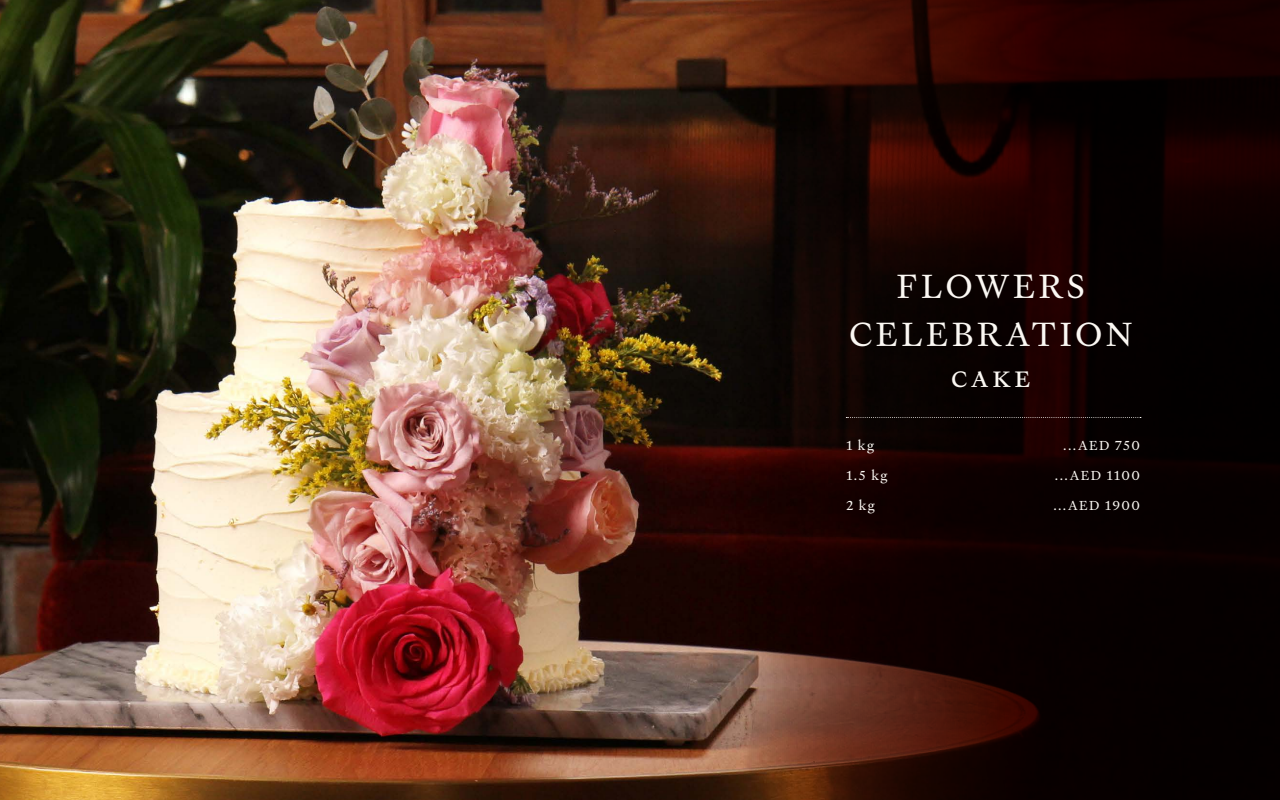
<style>
.page{position:relative;width:1280px;height:800px;background:#fff}
.page>*{position:absolute;margin:0;border:0;box-sizing:border-box;transform-origin:0 0}
.t1{font:36px/48px "Heldane Text";letter-spacing:.1em;color:#fbf8f3;text-align:center}
.t2{font:30px "Heldane Text";color:#fbf8f3}
.t3{font:14px "Heldane Text";letter-spacing:.1em;color:#fbf8f3}
</style>
<div class="page">
<img style="left:0;top:0;width:640px;height:800px">
<svg style="left:640px;top:0;width:640px;height:800px;background:#1e0a06"></svg>
<svg style="left:846px;top:417px;width:295px;height:1px"></svg>
<p class="t1" style="left:849px;top:261px;width:284px">FLOWERS<br>CELEBRATION</p>
<p class="t2" style="left:951px;top:357px;width:82px">cake</p>
<p class="t3" style="left:846px;top:436px;width:29px">1 kg</p>
<p class="t3" style="left:1063px;top:436px;width:78px">...AED 750</p>
<p class="t3" style="left:846px;top:466px;width:43px">1.5 kg</p>
<p class="t3" style="left:1055px;top:466px;width:87px">...AED 1100</p>
<p class="t3" style="left:846px;top:496px;width:30px">2 kg</p>
<p class="t3" style="left:1053px;top:496px;width:88px">...AED 1900</p>
</div>
